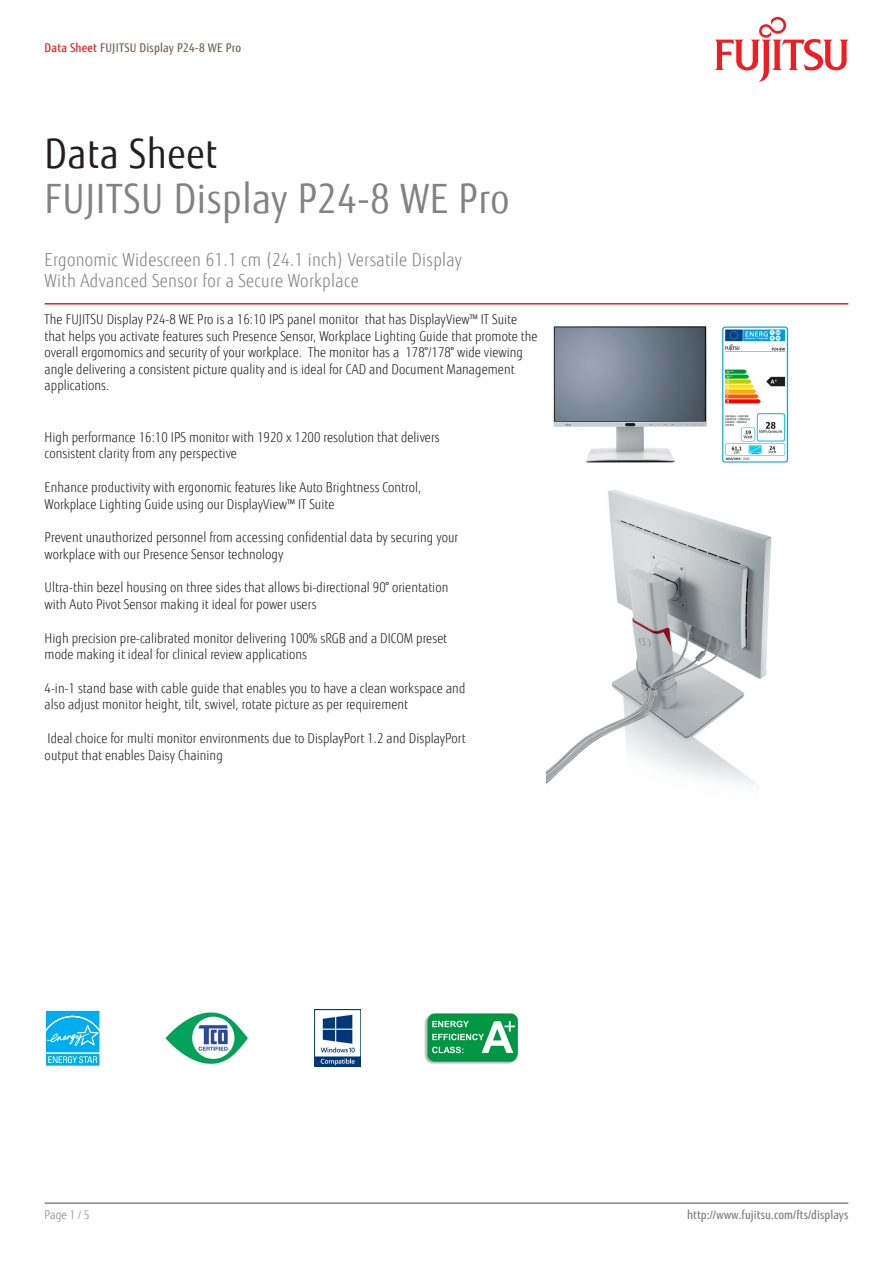
<style>
.page{position:relative;width:893px;height:1263px;background:#fff}
.page>*{position:absolute;margin:0;border:0;box-sizing:border-box;transform-origin:0 0}
.Product_Title_Name{font:40.5px "Fujitsu Sans";letter-spacing:.02em;color:#818381;scale:.9 1}
.Document_Title{font:40.5px "Fujitsu Sans";letter-spacing:.02em;color:#231f20;scale:.9 1}
.Product_Subtitle{font:300 18px "Fujitsu Sans";letter-spacing:.02em;color:#818381;scale:.9 1}
.BoMBody9pt{font:300 13.5px/16.5px "Fujitsu Sans";letter-spacing:.005em;color:#231f20;scale:.9 1}
.BoMBody1stpage{font:300 13.5px/16.5px "Fujitsu Sans";letter-spacing:.005em;color:#231f20;scale:.9 1}
.RunningFooter_R{font:500 12px "Fujitsu Sans";letter-spacing:.005em;color:#818381;scale:.9 1}
.RunningHeader{font:500 12px "Fujitsu Sans";letter-spacing:.02em;color:#78695d;scale:.9 1}
.RunningFooter_L{font:300 12px "Fujitsu Sans";color:#818381;scale:.9 1}
.s1{color:#eb2223}
</style>
<div class="page">
<hr style="left:45px;top:1202px;width:803px;height:2px;background:#818381">
<hr style="left:45px;top:303px;width:803px;height:2px;background:#ee1d23">
<svg style="left:715px;top:17px;width:133px;height:65px"></svg>
<img style="left:553px;top:326px;width:236px;height:137px">
<img style="left:546px;top:489px;width:226px;height:296px">
<div style="left:45px;top:1009px;width:56px;height:45px;background:#def4fc"></div>
<svg style="left:45px;top:1011px;width:56px;height:55px;background:#37bff2"></svg>
<img style="left:165px;top:1012px;width:83px;height:52px">
<img style="left:314px;top:1009px;width:46px;height:58px">
<img style="left:424px;top:1013px;width:95px;height:51px">
<p class="RunningHeader" style="left:45px;top:40px;width:220px"><span class="s1">Data Sheet</span> FUJITSU Display P24-8 WE Pro</p>
<p class="Document_Title" style="left:45px;top:130px;width:193px">Data Sheet</p>
<p class="Product_Title_Name" style="left:45px;top:175px;width:518px">FUJITSU Display P24-8 WE Pro</p>
<p class="Product_Subtitle" style="left:45px;top:249px;width:465px">Ergonomic Widescreen 61.1 cm (24.1 inch) Versatile Display</p>
<p class="Product_Subtitle" style="left:45px;top:270px;width:351px">With Advanced Sensor for a Secure Workplace</p>
<p class="BoMBody1stpage" style="left:45px;top:311px;width:549px">The FUJITSU Display P24-8 WE Pro is a 16:10 IPS panel monitor that has DisplayView™ IT Suite that helps you activate features such Presence Sensor, Workplace Lighting Guide that promote the overall ergomomics and security of your workplace. The monitor has a 178°/178° wide viewing angle delivering a consistent picture quality and is ideal for CAD and Document Management applications.</p>
<p class="BoMBody9pt" style="left:45px;top:429px;width:441px">High performance 16:10 IPS monitor with 1920 x 1200 resolution that delivers consistent clarity from any perspective</p>
<p class="BoMBody9pt" style="left:45px;top:479px;width:420px">Enhance productivity with ergonomic features like Auto Brightness Control,<br>Workplace Lighting Guide using our DisplayView™ IT Suite</p>
<p class="BoMBody9pt" style="left:45px;top:529px;width:461px">Prevent unauthorized personnel from accessing confidential data by securing your workplace with our Presence Sensor technology</p>
<p class="BoMBody9pt" style="left:45px;top:580px;width:450px">Ultra-thin bezel housing on three sides that allows bi-directional 90° orientation with Auto Pivot Sensor making it ideal for power users</p>
<p class="BoMBody9pt" style="left:45px;top:630px;width:449px">High precision pre-calibrated monitor delivering 100% sRGB and a DICOM preset mode making it ideal for clinical review applications</p>
<p class="BoMBody9pt" style="left:45px;top:680px;width:469px">4-in-1 stand base with cable guide that enables you to have a clean workspace and also adjust monitor height, tilt, swivel, rotate picture as per requirement</p>
<p class="BoMBody9pt" style="left:45px;top:730px;width:469px">Ideal choice for multi monitor environments due to DisplayPort 1.2 and DisplayPort output that enables Daisy Chaining</p>
<p class="RunningFooter_L" style="left:45px;top:1208px;width:51px">Page 1 / 5</p>
<p class="RunningFooter_R" style="left:687px;top:1208px;width:181px">http://www.fujitsu.com/fts/displays</p>
</div>
